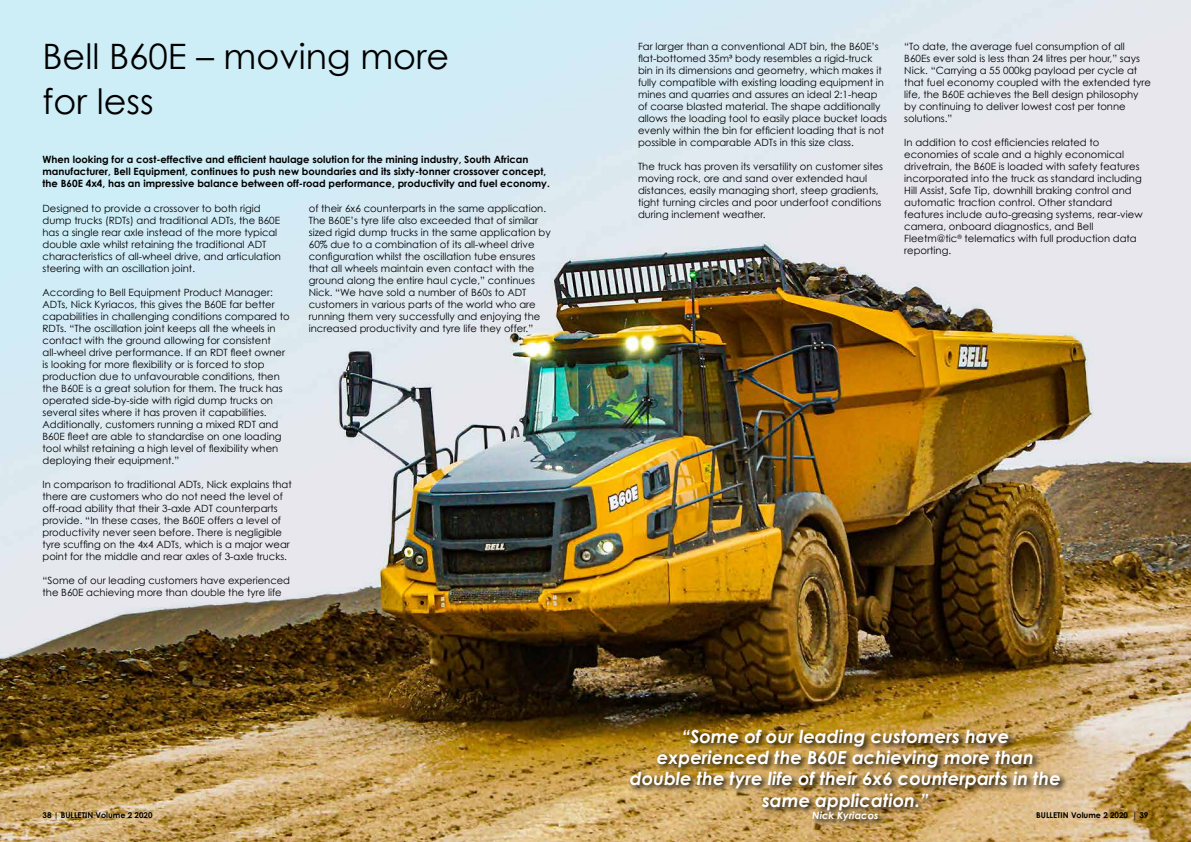
<style>
.page{position:relative;width:1191px;height:842px;background:#fff}
.page>*{position:absolute;margin:0;border:0;box-sizing:border-box;transform-origin:0 0}
.t1{font:35px/45px "Century Gothic";color:#000}
.t2{font:italic 700 18px/21.2px "Century Gothic";color:#fff;text-align:center}
.t3{font:10px/12px "Century Gothic";color:#000}
.t4{font:700 10px/12px "Century Gothic";color:#000}
.t5{font:italic 700 10px "Century Gothic";color:#fff}
.t6{font:700 8px "Century Gothic";color:#000}
</style>
<div class="page">
<img style="left:0;top:0;width:1191px;height:842px">
<img style="left:628px;top:727px;width:440px;height:102px">
<h1 class="t1" style="left:43px;top:33px;width:408px">Bell B60E – moving more for less</h1>
<p class="t4" style="left:43px;top:154px;width:509px">When looking for a cost-effective and efficient haulage solution for the mining industry, South African manufacturer, Bell Equipment, continues to push new boundaries and its sixty-tonner crossover concept, the B60E 4x4, has an impressive balance between off-road performance, productivity and fuel economy.</p>
<p class="t3" style="left:43px;top:202px;width:240px">Designed to provide a crossover to both rigid dump trucks (RDTs) and traditional ADTs, the B60E has a single rear axle instead of the more typical double axle whilst retaining the traditional ADT characteristics of all-wheel drive, and articulation steering with an oscillation joint.</p>
<p class="t3" style="left:43px;top:286px;width:249px">According to Bell Equipment Product Manager:<br>ADTs, Nick Kyriacos, this gives the B60E far better capabilities in challenging conditions compared to RDTs. “The oscillation joint keeps all the wheels in contact with the ground allowing for consistent all-wheel drive performance. If an RDT fleet owner is looking for more flexibility or is forced to stop production due to unfavourable conditions, then the B60E is a great solution for them. The truck has operated side-by-side with rigid dump trucks on several sites where it has proven it capabilities.<br>Additionally, customers running a mixed RDT and B60E fleet are able to standardise on one loading tool whilst retaining a high level of flexibility when deploying their equipment.”</p>
<p class="t3" style="left:43px;top:478px;width:251px">In comparison to traditional ADTs, Nick explains that there are customers who do not need the level of off-road ability that their 3-axle ADT counterparts provide. “In these cases, the B60E offers a level of productivity never seen before. There is negligible tyre scuffing on the 4x4 ADTs, which is a major wear point for the middle and rear axles of 3-axle trucks.</p>
<p class="t3" style="left:43px;top:574px;width:249px">“Some of our leading customers have experienced the B60E achieving more than double the tyre life</p>
<p class="t3" style="left:309px;top:202px;width:243px">of their 6x6 counterparts in the same application.<br>The B60E’s tyre life also exceeded that of similar sized rigid dump trucks in the same application by 60% due to a combination of its all-wheel drive configuration whilst the oscillation tube ensures that all wheels maintain even contact with the ground along the entire haul cycle,” continues Nick. “We have sold a number of B60s to ADT customers in various parts of the world who are running them very successfully and enjoying the increased productivity and tyre life they offer.”</p>
<p class="t3" style="left:638px;top:40px;width:250px">Far larger than a conventional ADT bin, the B60E’s flat-bottomed 35m³ body resembles a rigid-truck bin in its dimensions and geometry, which makes it fully compatible with existing loading equipment in mines and quarries and assures an ideal 2:1-heap of coarse blasted material. The shape additionally allows the loading tool to easily place bucket loads evenly within the bin for efficient loading that is not possible in comparable ADTs in this size class.</p>
<p class="t3" style="left:638px;top:160px;width:246px">The truck has proven its versatility on customer sites moving rock, ore and sand over extended haul distances, easily managing short, steep gradients, tight turning circles and poor underfoot conditions during inclement weather.</p>
<p class="t3" style="left:904px;top:40px;width:248px">“To date, the average fuel consumption of all B60Es ever sold is less than 24 litres per hour,” says Nick. “Carrying a 55 000kg payload per cycle at that fuel economy coupled with the extended tyre life, the B60E achieves the Bell design philosophy by continuing to deliver lowest cost per tonne solutions.”</p>
<p class="t3" style="left:904px;top:136px;width:240px">In addition to cost efficiencies related to economies of scale and a highly economical drivetrain, the B60E is loaded with safety features incorporated into the truck as standard including Hill Assist, Safe Tip, downhill braking control and automatic traction control. Other standard features include auto-greasing systems, rear-view camera, onboard diagnostics, and Bell Fleetm@tic<sup>®</sup> telematics with full production data reporting.</p>
<h2 class="t2" style="left:630px;top:725px;width:432px">“Some of our leading customers have experienced the B60E achieving more than double the tyre life of their 6x6 counterparts in the same application.”</h2>
<p class="t6" style="left:43px;top:810px;width:111px">38 | BULLETIN Volume 2 2020</p>
<p class="t5" style="left:812px;top:809px;width:68px">Nick Kyriacos</p>
<p class="t6" style="left:1036px;top:810px;width:114px">BULLETIN Volume 2 2020 | 39</p>
</div>
